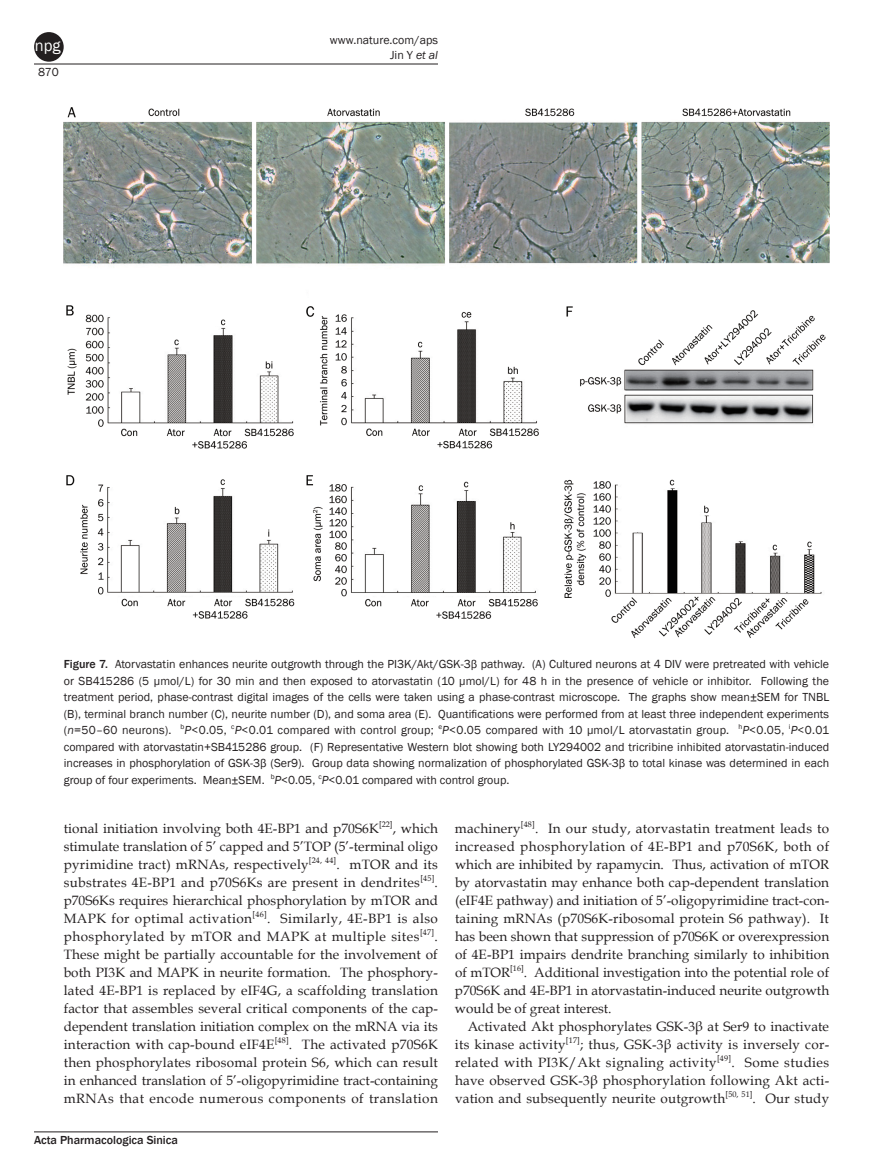
<style>
.page{position:relative;width:893px;height:1170px;background:#fff}
.page>*{position:absolute;margin:0;border:0;box-sizing:border-box;transform-origin:0 0}
.t1{font:16.5px "Franklin Gothic";color:#fff}
.t2{font:13.5px/18px "Book Antiqua";letter-spacing:.01em;color:#231f20;text-align:justify}
.t3{font:12px/16.5px "Franklin Gothic";color:#231f20;text-align:right}
.t4{font:500 12px "Franklin Gothic";color:#231f20}
.s1{font-style:italic}
.s2{font-weight:500}
</style>
<div class="page">
<hr style="left:34px;top:64px;width:404px;height:1px;background:#231f20">
<hr style="left:34px;top:1131px;width:404px;height:1px;background:#231f20">
<div style="left:34px;top:32px;width:30px;height:30px;background:#231f20;border-radius:50%"></div>
<img style="left:64px;top:107px;width:765px;height:531px">
<p class="t1" style="left:35px;top:35px;width:27px">npg</p>
<p class="t3" style="left:38px;top:64px;width:22px">870</p>
<p class="t3" style="left:330px;top:32px;width:110px;line-height:15px">www.nature.com/aps<br>Jin Y <span class="s1">et al</span></p>
<p class="t3" style="left:64px;top:656px;width:767px;text-align:justify"><span class="s2">Figure 7.</span> Atorvastatin enhances neurite outgrowth through the PI3K/Akt/GSK-3β pathway. (A) Cultured neurons at 4 DIV were pretreated with vehicle or SB415286 (5 µmol/L) for 30 min and then exposed to atorvastatin (10 µmol/L) for 48 h in the presence of vehicle or inhibitor. Following the treatment period, phase-contrast digital images of the cells were taken using a phase-contrast microscope. The graphs show mean±SEM for TNBL (B), terminal branch number (C), neurite number (D), and soma area (E). Quantifications were performed from at least three independent experiments (<span class="s1">n</span>=50–60 neurons). <sup>b</sup><span class="s1">P</span>&lt;0.05, <sup>c</sup><span class="s1">P</span>&lt;0.01 compared with control group; <sup>e</sup><span class="s1">P</span>&lt;0.05 compared with 10 µmol/L atorvastatin group. <sup>h</sup><span class="s1">P</span>&lt;0.05, <sup>i</sup><span class="s1">P</span>&lt;0.01 compared with atorvastatin+SB415286 group. (F) Representative Western blot showing both LY294002 and tricribine inhibited atorvastatin-induced increases in phosphorylation of GSK-3β (Ser9). Group data showing normalization of phosphorylated GSK-3β to total kinase was determined in each group of four experiments. Mean±SEM. <sup>b</sup><span class="s1">P</span>&lt;0.05, <sup>c</sup><span class="s1">P</span>&lt;0.01 compared with control group.</p>
<p class="t2" style="left:64px;top:818px;width:376px">tional initiation involving both 4E-BP1 and p70S6K<sup>[22]</sup>, which stimulate translation of 5’ capped and 5’TOP (5’-terminal oligo pyrimidine tract) mRNAs, respectively<sup>[24,</sup> <sup>44]</sup>. mTOR and its substrates 4E-BP1 and p70S6Ks are present in dendrites<sup>[45]</sup>. p70S6Ks requires hierarchical phosphorylation by mTOR and MAPK for optimal activation<sup>[46]</sup>. Similarly, 4E-BP1 is also phosphorylated by mTOR and MAPK at multiple sites<sup>[47]</sup>.<br>These might be partially accountable for the involvement of both PI3K and MAPK in neurite formation. The phosphory&shy;lated 4E-BP1 is replaced by eIF4G, a scaffolding translation factor that assembles several critical components of the cap&shy;dependent translation initiation complex on the mRNA via its interaction with cap-bound eIF4E<sup>[48]</sup>. The activated p70S6K then phosphorylates ribosomal protein S6, which can result in enhanced translation of 5’-oligopyrimidine tract-containing mRNAs that encode numerous components of translation</p>
<p class="t2" style="left:455px;top:818px;width:376px">machinery<sup>[48]</sup>. In our study, atorvastatin treatment leads to increased phosphorylation of 4E-BP1 and p70S6K, both of which are inhibited by rapamycin. Thus, activation of mTOR by atorvastatin may enhance both cap-dependent translation (eIF4E pathway) and initiation of 5’-oligopyrimidine tract-con&shy;taining mRNAs (p70S6K-ribosomal protein S6 pathway). It has been shown that suppression of p70S6K or overexpression of 4E-BP1 impairs dendrite branching similarly to inhibition of mTOR<sup>[16]</sup>. Additional investigation into the potential role of p70S6K and 4E-BP1 in atorvastatin-induced neurite outgrowth would be of great interest.</p>
<p class="t2" style="left:455px;top:1016px;width:376px;text-indent:13px">Activated Akt phosphorylates GSK-3β at Ser9 to inactivate its kinase activity<sup>[17]</sup>; thus, GSK-3β activity is inversely cor&shy;related with PI3K/Akt signaling activity<sup>[49]</sup>. Some studies have observed GSK-3β phosphorylation following Akt acti&shy;vation and subsequently neurite outgrowth<sup>[50,</sup> <sup>51]</sup>. Our study</p>
<p class="t4" style="left:34px;top:1132px;width:145px">Acta Pharmacologica Sinica</p>
</div>
